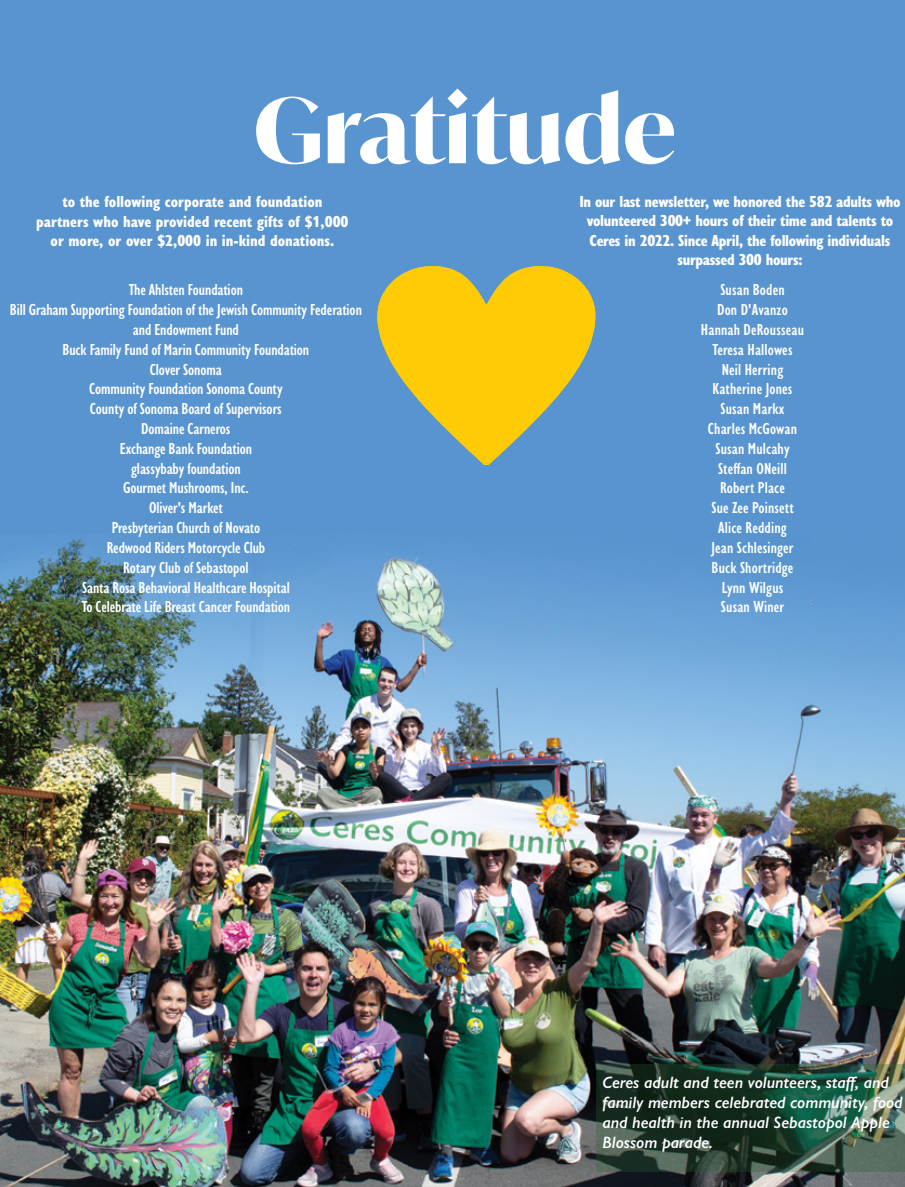
<style>
.page{position:relative;width:905px;height:1187px;background:#fff}
.page>*{position:absolute;margin:0;border:0;box-sizing:border-box;transform-origin:0 0}
.t1{font:700 90px "Ivy Mode";color:#fff}
.t2{font:600 condensed 16.5px/19.8px "Gill Sans Nova";letter-spacing:-.005em;color:#fff;text-align:center}
.t3{font:800 condensed 16.5px/19.5px "Gill Sans Nova";letter-spacing:-.02em;color:#fff;text-align:center}
.t4{font:italic 600 16.5px/19.8px "Gill Sans Nova";color:#fff}
.t5{font:800 condensed 16.5px/19.8px "Gill Sans Nova";color:#fff;text-align:center}
</style>
<div class="page">
<img style="left:0;top:0;width:904px;height:1186px">
<img style="left:595px;top:1063px;width:309px;height:108px">
<svg style="left:377px;top:266px;width:218px;height:198px;fill:#ffcb05"></svg>
<h1 class="t1" style="left:253px;top:70px;width:424px">Gratitude</h1>
<p class="t5" style="left:36px;top:191px;width:314px">to the following corporate and foundation partners who have provided recent gifts of $1,000 or more, or over $2,000 in in-kind donations.</p>
<p class="t2" style="left:10px;top:279px;width:353px">The Ahlsten Foundation<br>Bill Graham Supporting Foundation of the Jewish Community Federation and Endowment Fund<br>Buck Family Fund of Marin Community Foundation<br>Clover Sonoma<br>Community Foundation Sonoma County<br>County of Sonoma Board of Supervisors<br>Domaine Carneros<br>Exchange Bank Foundation<br>glassybaby foundation<br>Gourmet Mushrooms, Inc.<br>Oliver's Market<br>Presbyterian Church of Novato<br>Redwood Riders Motorcycle Club<br>Rotary Club of Sebastopol<br>Santa Rosa Behavioral Healthcare Hospital<br>To Celebrate Life Breast Cancer Foundation</p>
<p class="t3" style="left:579px;top:191px;width:323px">In our last newsletter, we honored the 582 adults who volunteered 300+ hours of their time and talents to Ceres in 2022. Since April, the following individuals surpassed 300 hours:</p>
<p class="t2" style="left:701px;top:279px;width:105px">Susan Boden<br>Don D'Avanzo<br>Hannah DeRousseau<br>Teresa Hallowes<br>Neil Herring<br>Katherine Jones<br>Susan Markx<br>Charles McGowan<br>Susan Mulcahy<br>Steffan ONeill<br>Robert Place<br>Sue Zee Poinsett<br>Alice Redding<br>Jean Schlesinger<br>Buck Shortridge<br>Lynn Wilgus<br>Susan Winer</p>
<p class="t4" style="left:602px;top:1072px;width:302px">Ceres adult and teen volunteers, staff, and family members celebrated community, food and health in the annual Sebastopol Apple Blossom parade.</p>
</div>
